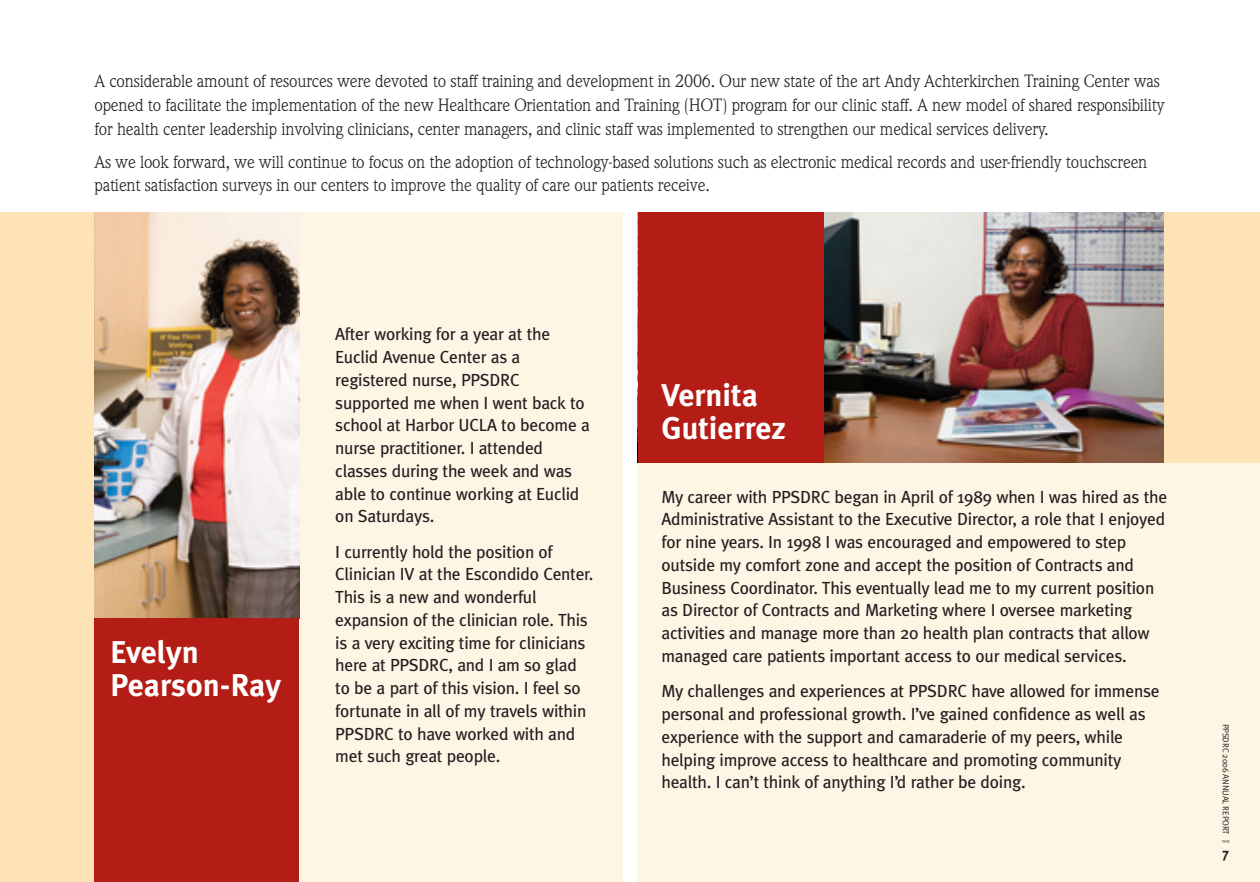
<style>
.page{position:relative;width:1260px;height:882px;background:#fff}
.page>*{position:absolute;margin:0;border:0;box-sizing:border-box;transform-origin:0 0}
.t1{font:700 31.5px/33.2px "Meta Plus";color:#fff}
.t2{font:17.5px/22.8px "Meta Plus";letter-spacing:-.015em;color:#231f20}
.t3{font:17.5px/23.6px "Weidemann";letter-spacing:-.01em;color:#231f20}
.t4{font:700 14px "Meta Plus";color:#231f20}
.t5{font:8.75px "Meta Plus";letter-spacing:-.025em;color:#231f20}
</style>
<div class="page">
<div style="left:0;top:213px;width:622px;height:669px;background:#fef5e5"></div>
<div style="left:0;top:213px;width:94px;height:669px;background:#fee3b7"></div>
<div style="left:638px;top:252px;width:622px;height:630px;background:#fef5e5"></div>
<div style="left:638px;top:213px;width:622px;height:250px;background:#fee3b7"></div>
<img style="left:824px;top:213px;width:340px;height:250px">
<div style="left:638px;top:213px;width:186px;height:250px;background:#b41d15"></div>
<img style="left:94px;top:213px;width:205px;height:405px">
<div style="left:94px;top:618px;width:205px;height:264px;background:#b41d15"></div>
<svg style="left:1222px;top:840px;width:8px;height:3px"></svg>
<p class="t3" style="left:95px;top:71px;width:1072px">A considerable amount of resources were devoted to staff training and development in 2006. Our new state of the art Andy Achterkirchen Training Center was opened to facilitate the implementation of the new Healthcare Orientation and Training (HOT) program for our clinic staff. A new model of shared responsibility for health center leadership involving clinicians, center managers, and clinic staff was implemented to strengthen our medical services delivery.</p>
<p class="t3" style="left:95px;top:151px;width:1054px">As we look forward, we will continue to focus on the adoption of technology-based solutions such as electronic medical records and user-friendly touchscreen patient satisfaction surveys in our centers to improve the quality of care our patients receive.</p>
<h1 class="t1" style="left:110px;top:638px;width:172px">Evelyn<br>Pearson-Ray</h1>
<p class="t2" style="left:335px;top:324px;width:256px">After working for a year at the<br>Euclid Avenue Center as a registered nurse, PPSDRC supported me when I went back to school at Harbor UCLA to become a nurse practitioner. I attended classes during the week and was able to continue working at Euclid on Saturdays.</p>
<p class="t2" style="left:335px;top:542px;width:260px">I currently hold the position of<br>Clinician IV at the Escondido Center.<br>This is a new and wonderful expansion of the clinician role. This is a very exciting time for clinicians here at PPSDRC, and I am so glad to be a part of this vision. I feel so fortunate in all of my travels within<br>PPSDRC to have worked with and met such great people.</p>
<h1 class="t1" style="left:661px;top:381px;width:126px">Vernita<br>Gutierrez</h1>
<p class="t2" style="left:662px;top:487px;width:507px">My career with PPSDRC began in April of 1989 when I was hired as the Administrative Assistant to the Executive Director, a role that I enjoyed for nine years. In 1998 I was encouraged and empowered to step outside my comfort zone and accept the position of Contracts and Business Coordinator. This eventually lead me to my current position as Director of Contracts and Marketing where I oversee marketing activities and manage more than 20 health plan contracts that allow managed care patients important access to our medical services.</p>
<p class="t2" style="left:662px;top:681px;width:500px">My challenges and experiences at PPSDRC have allowed for immense personal and professional growth. I’ve gained confidence as well as experience with the support and camaraderie of my peers , while helping improve access to healthcare and promoting community health. I can’t think of anything I’d rather be doing.</p>
<p class="t5" style="left:1229px;top:724px;width:112px;rotate:90deg">PPSDRC 2006 ANNUAL REPORT</p>
<p class="t4" style="left:1223px;top:848px;width:8px">7</p>
</div>
